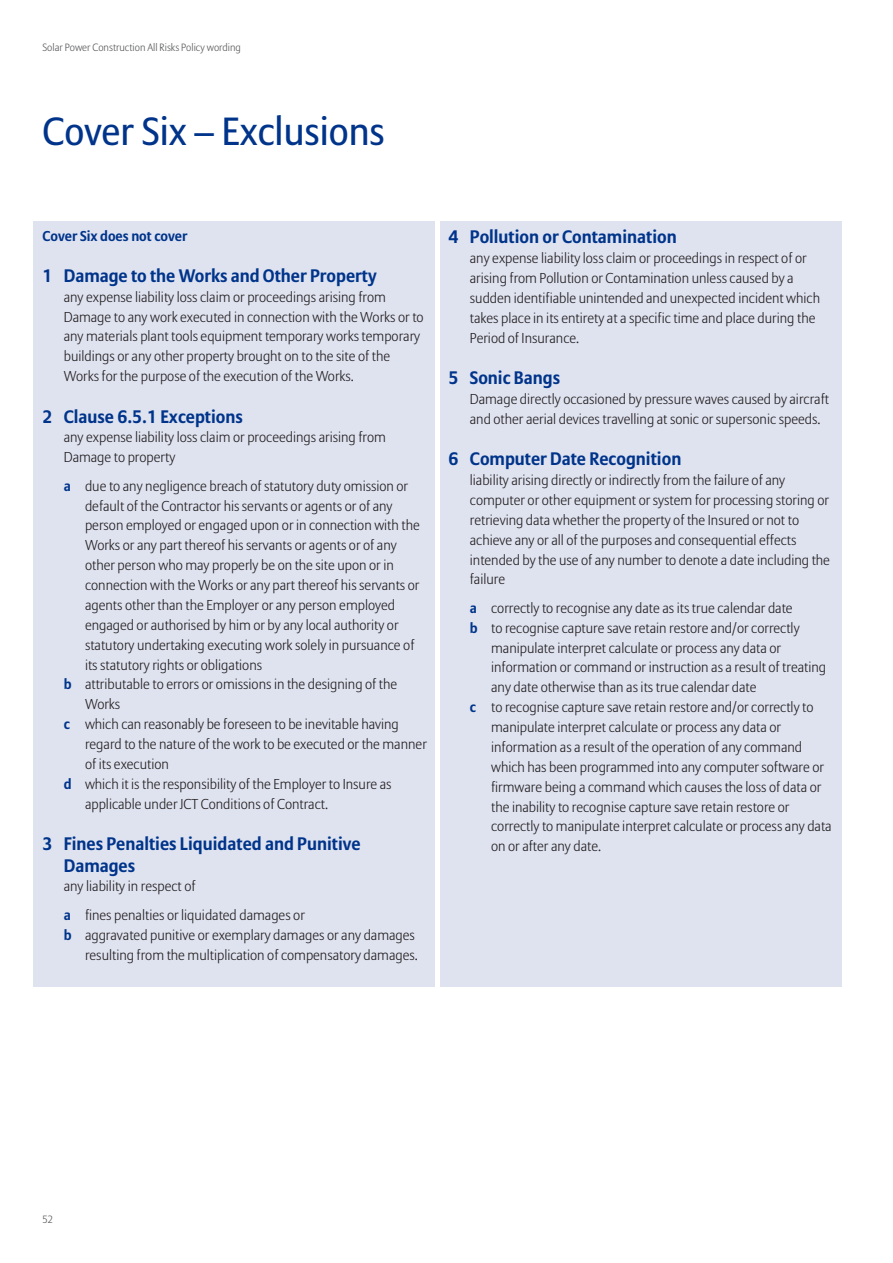
<style>
.page{position:relative;width:893px;height:1263px;background:#fff}
.page>*{position:absolute;margin:0;border:0;box-sizing:border-box;transform-origin:0 0}
.t1{font:39px "Allianz Sans";color:#00348a}
.t2{font:700 18px/21.6px "Allianz Sans";color:#00348a}
.t3{font:300 14.25px/20px "Allianz Sans";color:#231f20}
.t4{font:700 14.25px "Allianz Sans";color:#00348a}
.t5{font:300 10.5px "Allianz Sans";color:#57585a}
.s1{font-weight:700;color:#00348a}
</style>
<div class="page">
<div style="left:440px;top:221px;width:401px;height:765px;background:#dfe3f0"></div>
<div style="left:34px;top:221px;width:401px;height:765px;background:#dfe3f0"></div>
<p class="t5" style="left:43px;top:43px;width:200px">Solar Power Construction All Risks Policy wording</p>
<h1 class="t1" style="left:43px;top:115px;width:344px">Cover Six – Exclusions</h1>
<p class="t4" style="left:43px;top:230px;width:146px">Cover Six does not cover</p>
<p class="t2" style="left:43px;top:266px;width:336px">1 Damage to the Works and Other Property</p>
<p class="t3" style="left:64px;top:288px;width:361px">any expense liability loss claim or proceedings arising from Damage to any work executed in connection with the Works or to any materials plant tools equipment temporary works temporary buildings or any other property brought on to the site of the Works for the purpose of the execution of the Works.</p>
<p class="t2" style="left:43px;top:407px;width:202px">2 Clause 6.5.1 Exceptions</p>
<p class="t3" style="left:64px;top:429px;width:324px">any expense liability loss claim or proceedings arising from<br>Damage to property</p>
<p class="t3" style="left:64px;top:477px;width:346px"><span class="s1">a</span> due to any negligence breach of statutory duty omission or</p>
<p class="t3" style="left:85px;top:497px;width:309px">default of the Contractor his servants or agents or of any</p>
<p class="t3" style="left:85px;top:517px;width:336px">person employed or engaged upon or in connection with the</p>
<p class="t3" style="left:85px;top:536px;width:313px">Works or any part thereof his servants or agents or of any</p>
<p class="t3" style="left:85px;top:556px;width:310px">other person who may properly be on the site upon or in</p>
<p class="t3" style="left:85px;top:576px;width:336px">connection with the Works or any part thereof his servants or</p>
<p class="t3" style="left:85px;top:596px;width:312px">agents other than the Employer or any person employed</p>
<p class="t3" style="left:85px;top:616px;width:315px">engaged or authorised by him or by any local authority or</p>
<p class="t3" style="left:85px;top:636px;width:331px">statutory undertaking executing work solely in pursuance of</p>
<p class="t3" style="left:85px;top:656px;width:179px">its statutory rights or obligations</p>
<p class="t3" style="left:64px;top:676px;width:335px"><span class="s1">b</span> attributable to errors or omissions in the designing of the</p>
<p class="t3" style="left:85px;top:695px;width:37px">Works</p>
<p class="t3" style="left:64px;top:715px;width:336px"><span class="s1">c</span> which can reasonably be foreseen to be inevitable having</p>
<p class="t3" style="left:85px;top:735px;width:343px">regard to the nature of the work to be executed or the manner</p>
<p class="t3" style="left:85px;top:755px;width:85px">of its execution</p>
<p class="t3" style="left:64px;top:775px;width:329px"><span class="s1">d</span> which it is the responsibility of the Employer to Insure as</p>
<p class="t3" style="left:85px;top:795px;width:244px">applicable under JCT Conditions of Contract.</p>
<p class="t2" style="left:64px;top:834px;width:298px;text-indent:-21px">3 Fines Penalties Liquidated and Punitive<br>Damages</p>
<p class="t3" style="left:64px;top:873px;width:243px;line-height:28.3px">any liability in respect of<br><span class="s1">a</span> fines penalties or liquidated damages or</p>
<p class="t3" style="left:64px;top:926px;width:355px;text-align:right"><span class="s1">b</span> aggravated punitive or exemplary damages or any damages resulting from the multiplication of compensatory damages.</p>
<p class="t2" style="left:449px;top:228px;width:230px">4 Pollution or Contamination</p>
<p class="t3" style="left:470px;top:250px;width:352px">any expense liability loss claim or proceedings in respect of or arising from Pollution or Contamination unless caused by a sudden identifiable unintended and unexpected incident which takes place in its entirety at a specific time and place during the Period of Insurance.</p>
<p class="t2" style="left:449px;top:369px;width:113px">5 Sonic Bangs</p>
<p class="t3" style="left:470px;top:390px;width:361px">Damage directly occasioned by pressure waves caused by aircraft and other aerial devices travelling at sonic or supersonic speeds.</p>
<p class="t2" style="left:449px;top:450px;width:234px">6 Computer Date Recognition</p>
<p class="t3" style="left:470px;top:471px;width:362px">liability arising directly or indirectly from the failure of any computer or other equipment or system for processing storing or retrieving data whether the property of the Insured or not to achieve any or all of the purposes and consequential effects intended by the use of any number to denote a date including the failure</p>
<p class="t3" style="left:470px;top:599px;width:324px"><span class="s1">a</span> correctly to recognise any date as its true calendar date</p>
<p class="t3" style="left:470px;top:619px;width:331px"><span class="s1">b</span> to recognise capture save retain restore and/or correctly</p>
<p class="t3" style="left:491px;top:639px;width:291px">manipulate interpret calculate or process any data or</p>
<p class="t3" style="left:491px;top:659px;width:336px">information or command or instruction as a result of treating</p>
<p class="t3" style="left:491px;top:678px;width:267px">any date otherwise than as its true calendar date</p>
<p class="t3" style="left:470px;top:698px;width:345px"><span class="s1">c</span> to recognise capture save retain restore and/or correctly to</p>
<p class="t3" style="left:491px;top:718px;width:291px">manipulate interpret calculate or process any data or</p>
<p class="t3" style="left:491px;top:738px;width:313px">information as a result of the operation of any command</p>
<p class="t3" style="left:491px;top:758px;width:334px">which has been programmed into any computer software or</p>
<p class="t3" style="left:491px;top:778px;width:332px">firmware being a command which causes the loss of data or</p>
<p class="t3" style="left:491px;top:798px;width:300px">the inability to recognise capture save retain restore or</p>
<p class="t3" style="left:491px;top:818px;width:342px">correctly to manipulate interpret calculate or process any data</p>
<p class="t3" style="left:491px;top:837px;width:111px">on or after any date.</p>
<p class="t5" style="left:43px;top:1215px;width:12px">52</p>
</div>
